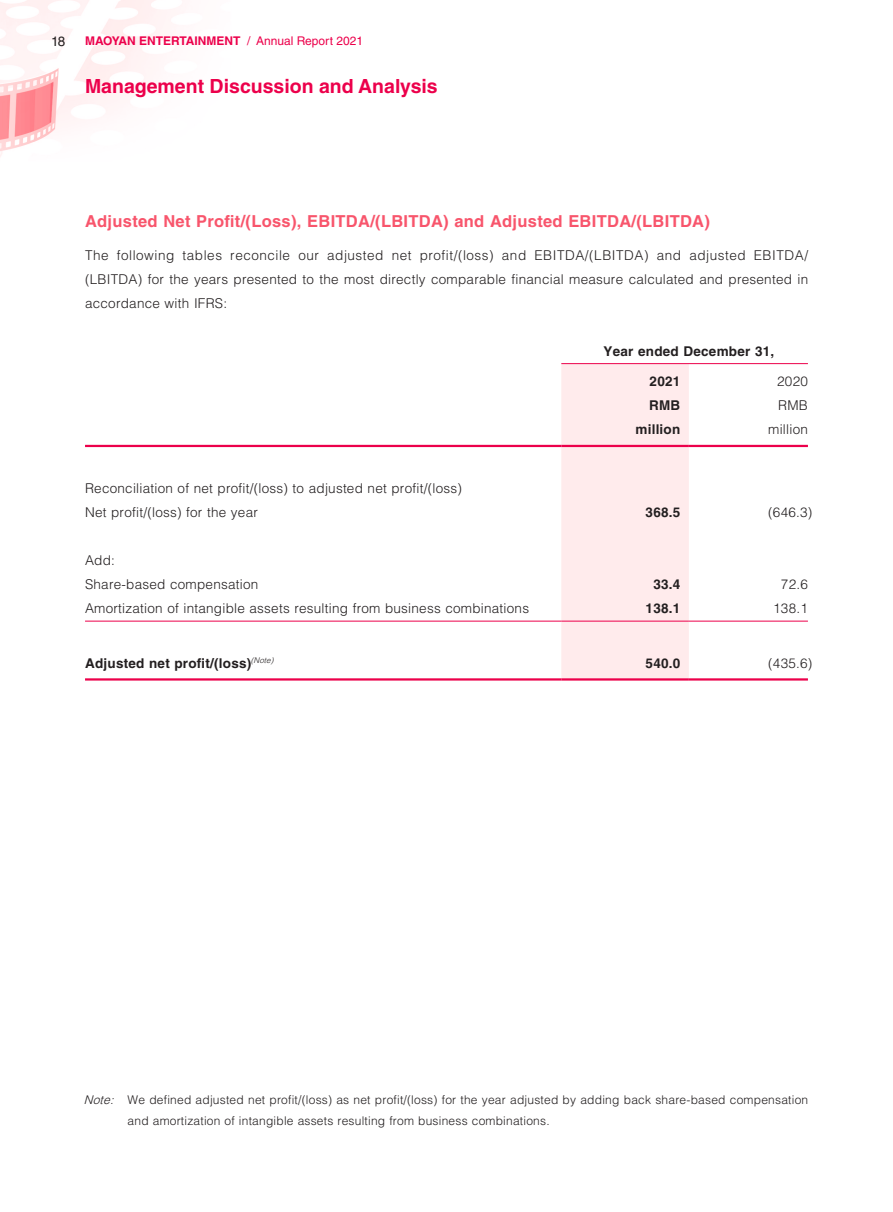
<style>
.page{position:relative;width:893px;height:1212px;background:#fff}
.page>*{position:absolute;margin:0;border:0;box-sizing:border-box;transform-origin:0 0}
.t1{font:700 19.5px "Helvetica LT Std";color:#ec004b}
.t2{font:700 16.5px "Helvetica LT Std";letter-spacing:.02em;color:#f8556c}
.t3{font:300 13.5px/24px "Helvetica LT Std";letter-spacing:.02em;color:#231f20}
.t4{font:700 13.5px/24px "Helvetica LT Std";letter-spacing:.02em;color:#231f20;text-align:right}
.t5{font:13.5px "Helvetica LT Std";color:#231f20}
.t6{font:300 12px/21px "Helvetica LT Std";letter-spacing:.02em;color:#231f20}
.t7{font:700 12px "Helvetica LT Std";color:#ec004b}
.s1{font-weight:400}
.s2{font-style:italic}
</style>
<div class="page">
<img style="left:0;top:0;width:808px;height:681px">
<div style="left:561px;top:364px;width:128px;height:314px;background:#ffebec"></div>
<hr style="left:561px;top:363px;width:247px;height:1px;background:#ec004b">
<hr style="left:85px;top:445px;width:476px;height:2px;background:#ec004b">
<hr style="left:561px;top:445px;width:128px;height:2px;background:#ec004b">
<hr style="left:689px;top:445px;width:119px;height:2px;background:#ec004b">
<hr style="left:85px;top:621px;width:476px;height:1px;background:#ec004b">
<hr style="left:561px;top:621px;width:128px;height:1px;background:#ec004b">
<hr style="left:689px;top:621px;width:119px;height:1px;background:#ec004b">
<hr style="left:85px;top:678px;width:476px;height:2px;background:#ec004b">
<hr style="left:561px;top:678px;width:128px;height:2px;background:#ec004b">
<hr style="left:689px;top:678px;width:119px;height:2px;background:#ec004b">
<p class="t5" style="left:51px;top:34px;width:16px">18</p>
<p class="t7" style="left:85px;top:33px;width:279px">MAOYAN ENTERTAINMENT <span class="s1">/ Annual Report 2021</span></p>
<h1 class="t1" style="left:85px;top:74px;width:354px">Management Discussion and Analysis</h1>
<p class="t2" style="left:85px;top:211px;width:626px">Adjusted Net Profit/(Loss), EBITDA/(LBITDA) and Adjusted EBITDA/(LBITDA)</p>
<p class="t3" style="left:85px;top:243px;width:725px;text-align:justify">The following tables reconcile our adjusted net profit/(loss) and EBITDA/(LBITDA) and adjusted EBITDA/ (LBITDA) for the years presented to the most directly comparable financial measure calculated and presented in accordance with IFRS:</p>
<p class="t4" style="left:603px;top:339px;width:172px">Year ended December 31,</p>
<p class="t4" style="left:650px;top:369px;width:32px">2021</p>
<p class="t3" style="left:777px;top:369px;width:32px">2020</p>
<p class="t4" style="left:635px;top:393px;width:46px">RMB million</p>
<p class="t3" style="left:768px;top:393px;width:41px;text-align:right">RMB million</p>
<p class="t3" style="left:85px;top:476px;width:378px">Reconciliation of net profit/(loss) to adjusted net profit/(loss)<br>Net profit/(loss) for the year</p>
<p class="t3" style="left:85px;top:548px;width:175px">Add:<br>Share-based compensation</p>
<p class="t4" style="left:646px;top:500px;width:36px">368.5</p>
<p class="t3" style="left:768px;top:500px;width:46px">(646.3)</p>
<p class="t4" style="left:653px;top:572px;width:28px">33.4</p>
<p class="t3" style="left:781px;top:572px;width:28px">72.6</p>
<p class="t3" style="left:85px;top:596px;width:446px">Amortization of intangible assets resulting from business combinations</p>
<p class="t4" style="left:646px;top:596px;width:36px">138.1</p>
<p class="t3" style="left:773px;top:596px;width:36px">138.1</p>
<p class="t4" style="left:85px;top:651px;width:192px">Adjusted net profit/(loss)<sup>(Note)</sup></p>
<p class="t4" style="left:646px;top:651px;width:36px">540.0</p>
<p class="t3" style="left:768px;top:651px;width:46px">(435.6)</p>
<p class="t6" style="left:128px;top:1089px;width:682px;text-indent:-44px"><span class="s2">Note:</span> We defined adjusted net profit/(loss) as net profit/(loss) for the year adjusted by adding back share-based compensation and amortization of intangible assets resulting from business combinations.</p>
</div>
